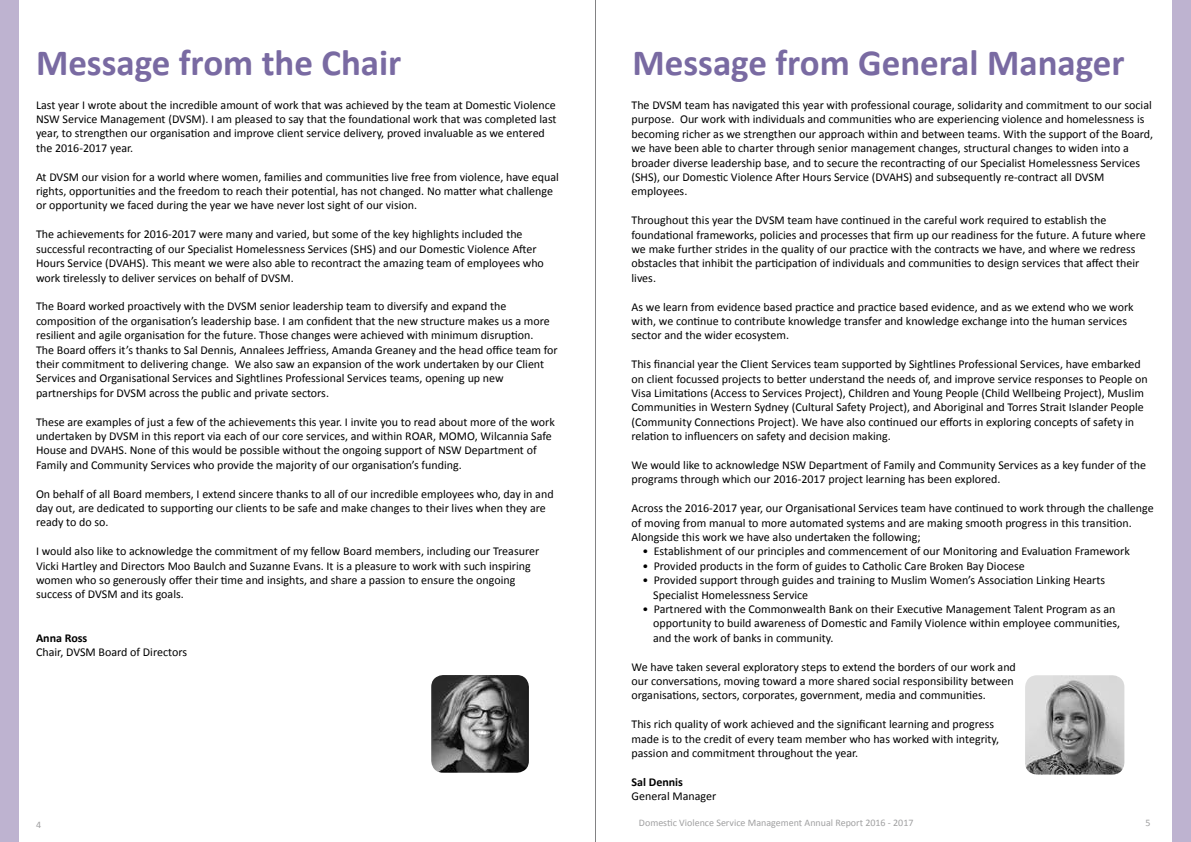
<style>
.page{position:relative;width:1191px;height:842px;background:#fff}
.page>*{position:absolute;margin:0;border:0;box-sizing:border-box;transform-origin:0 0}
.t1{font:700 37px "Calibri";color:#796aa2}
.t2{font:12px/14.4px "Calibri";color:#000}
.t3{font:700 12px "Calibri";color:#000}
.t4{font:10px "Calibri";color:#a0a0a1}
</style>
<div class="page">
<img style="left:431px;top:675px;width:98px;height:98px">
<img style="left:1025px;top:675px;width:99px;height:99px">
<div style="left:0;top:0;width:18px;height:842px;background:#beb3d0"></div>
<div style="left:1173px;top:0;width:18px;height:842px;background:#beb3d0"></div>
<hr style="left:595px;top:0;width:1px;height:842px;background:#828284">
<h1 class="t1" style="left:36px;top:39px;width:367px">Message from the Chair</h1>
<p class="t2" style="left:36px;top:98px;width:522px">Last year I wrote about the incredible amount of work that was achieved by the team at Domestic Violence NSW Service Management (DVSM). I am pleased to say that the foundational work that was completed last year, to strengthen our organisation and improve client service delivery, proved invaluable as we entered the 2016-2017 year.</p>
<p class="t2" style="left:36px;top:170px;width:524px">At DVSM our vision for a world where women, families and communities live free from violence, have equal rights, opportunities and the freedom to reach their potential, has not changed. No matter what challenge or opportunity we faced during the year we have never lost sight of our vision.</p>
<p class="t2" style="left:36px;top:227px;width:509px">The achievements for 2016-2017 were many and varied, but some of the key highlights included the successful recontracting of our Specialist Homelessness Services (SHS) and our Domestic Violence After Hours Service (DVAHS). This meant we were also able to recontract the amazing team of employees who work tirelessly to deliver services on behalf of DVSM.</p>
<p class="t2" style="left:36px;top:299px;width:523px">The Board worked proactively with the DVSM senior leadership team to diversify and expand the composition of the organisation’s leadership base. I am confident that the new structure makes us a more resilient and agile organisation for the future. Those changes were achieved with minimum disruption.<br>The Board offers it’s thanks to Sal Dennis, Annalees Jeffriess, Amanda Greaney and the head office team for their commitment to delivering change. We also saw an expansion of the work undertaken by our Client Services and Organisational Services and Sightlines Professional Services teams, opening up new partnerships for DVSM across the public and private sectors.</p>
<p class="t2" style="left:36px;top:414px;width:520px">These are examples of just a few of the achievements this year. I invite you to read about more of the work undertaken by DVSM in this report via each of our core services, and within ROAR, MOMO, Wilcannia Safe House and DVAHS. None of this would be possible without the ongoing support of NSW Department of Family and Community Services who provide the majority of our organisation’s funding.</p>
<p class="t2" style="left:36px;top:486px;width:519px">On behalf of all Board members, I extend sincere thanks to all of our incredible employees who, day in and day out, are dedicated to supporting our clients to be safe and make changes to their lives when they are ready to do so.</p>
<p class="t2" style="left:36px;top:544px;width:505px">I would also like to acknowledge the commitment of my fellow Board members, including our Treasurer Vicki Hartley and Directors Moo Baulch and Suzanne Evans. It is a pleasure to work with such inspiring women who so generously offer their time and insights, and share a passion to ensure the ongoing success of DVSM and its goals.</p>
<p class="t3" style="left:36px;top:633px;width:53px">Anna Ross</p>
<p class="t2" style="left:36px;top:645px;width:152px">Chair, DVSM Board of Directors</p>
<h1 class="t1" style="left:632px;top:39px;width:494px">Message from General Manager</h1>
<p class="t2" style="left:631px;top:98px;width:523px">The DVSM team has navigated this year with professional courage, solidarity and commitment to our social purpose. Our work with individuals and communities who are experiencing violence and homelessness is becoming richer as we strengthen our approach within and between teams. With the support of the Board, we have been able to charter through senior management changes, structural changes to widen into a broader diverse leadership base, and to secure the recontracting of our Specialist Homelessness Services (SHS), our Domestic Violence After Hours Service (DVAHS) and subsequently re-contract all DVSM employees.</p>
<p class="t2" style="left:631px;top:213px;width:515px">Throughout this year the DVSM team have continued in the careful work required to establish the foundational frameworks, policies and processes that firm up our readiness for the future. A future where we make further strides in the quality of our practice with the contracts we have, and where we redress obstacles that inhibit the participation of individuals and communities to design services that affect their lives.</p>
<p class="t2" style="left:631px;top:299px;width:503px">As we learn from evidence based practice and practice based evidence, and as we extend who we work with, we continue to contribute knowledge transfer and knowledge exchange into the human services sector and the wider ecosystem.</p>
<p class="t2" style="left:631px;top:357px;width:518px">This financial year the Client Services team supported by Sightlines Professional Services, have embarked on client focussed projects to better understand the needs of, and improve service responses to People on Visa Limitations (Access to Services Project), Children and Young People (Child Wellbeing Project), Muslim Communities in Western Sydney (Cultural Safety Project), and Aboriginal and Torres Strait Islander People (Community Connections Project). We have also continued our efforts in exploring concepts of safety in relation to influencers on safety and decision making.</p>
<p class="t2" style="left:631px;top:458px;width:516px">We would like to acknowledge NSW Department of Family and Community Services as a key funder of the programs through which our 2016-2017 project learning has been explored.</p>
<p class="t2" style="left:631px;top:501px;width:524px">Across the 2016-2017 year, our Organisational Services team have continued to work through the challenge of moving from manual to more automated systems and are making smooth progress in this transition.<br>Alongside this work we have also undertaken the following;</p>
<p class="t2" style="left:642px;top:544px;width:489px">• Establishment of our principles and commencement of our Monitoring and Evaluation Framework</p>
<p class="t2" style="left:642px;top:559px;width:384px">• Provided products in the form of guides to Catholic Care Broken Bay Diocese</p>
<p class="t2" style="left:653px;top:573px;width:453px;text-indent:-11px">• Provided support through guides and training to Muslim Women’s Association Linking Hearts<br>Specialist Homelessness Service</p>
<p class="t2" style="left:653px;top:602px;width:468px;text-indent:-11px">• Partnered with the Commonwealth Bank on their Executive Management Talent Program as an opportunity to build awareness of Domestic and Family Violence within employee communities, and the work of banks in community.</p>
<p class="t2" style="left:631px;top:659px;width:386px">We have taken several exploratory steps to extend the borders of our work and our conversations, moving toward a more shared social responsibility between organisations, sectors, corporates, government, media and communities.</p>
<p class="t2" style="left:631px;top:717px;width:369px">This rich quality of work achieved and the significant learning and progress made is to the credit of every team member who has worked with integrity, passion and commitment throughout the year.</p>
<p class="t3" style="left:631px;top:778px;width:53px">Sal Dennis</p>
<p class="t2" style="left:631px;top:790px;width:86px">General Manager</p>
<p class="t4" style="left:36px;top:821px;width:7px">4</p>
<p class="t4" style="left:639px;top:817px;width:276px">Domestic Violence Service Management Annual Report 2016 - 2017</p>
<p class="t4" style="left:1145px;top:817px;width:7px">5</p>
</div>
